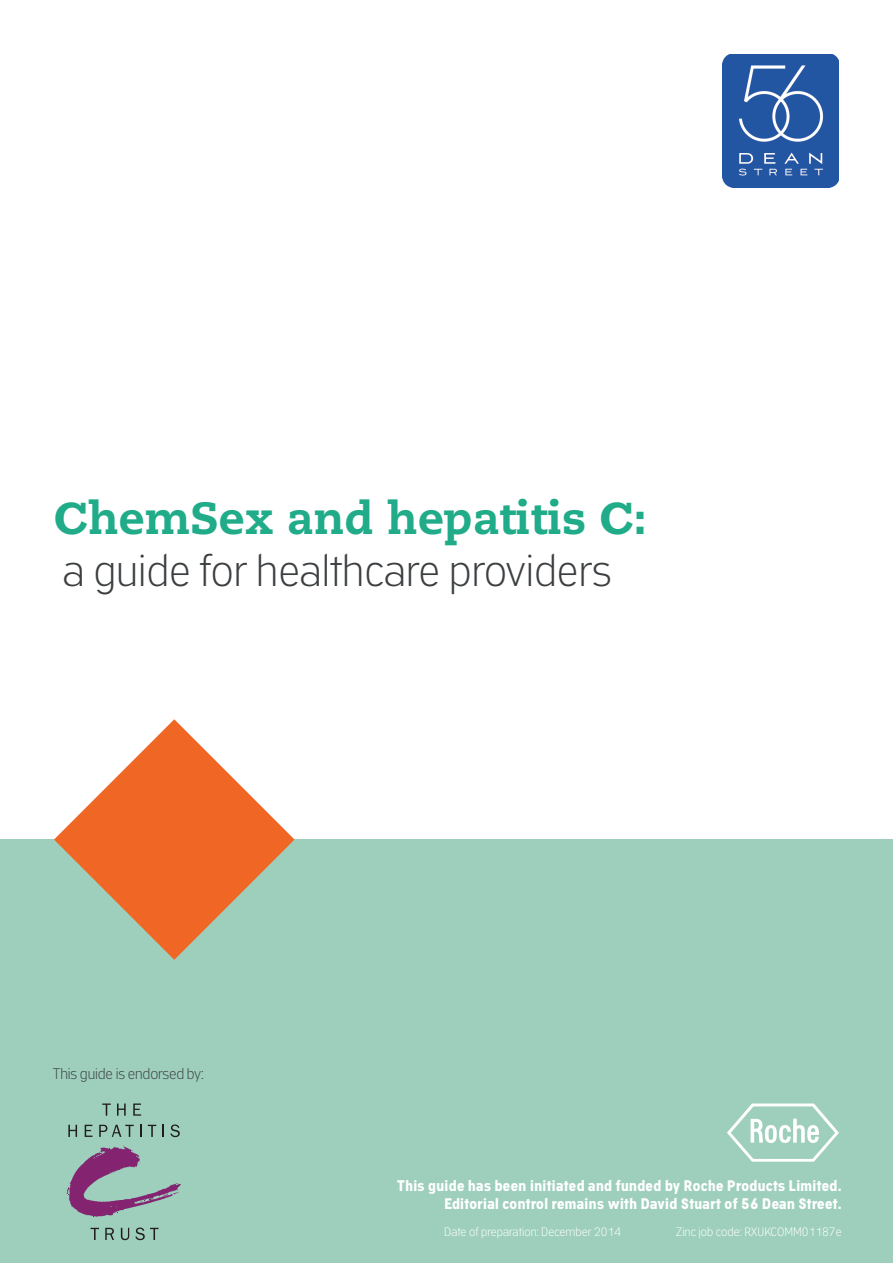
<style>
.page{position:relative;width:893px;height:1263px;background:#fff}
.page>*{position:absolute;margin:0;border:0;box-sizing:border-box;transform-origin:0 0}
.t1{font:800 45px "Caecilia LT Std";color:#20ab89}
.t2{font:300 43.5px "Academy Sans";color:#3c3f41}
.t3{font:700 15px/18px "Academy Sans";letter-spacing:.025em;color:#fff;text-align:right}
.t4{font:300 15px "Academy Sans";letter-spacing:-.01em;color:#3c3f41}
.t5{font:300 12px "Academy Sans";color:#fff}
.s1{font-family:"Geo Slb 712 Md BT";font-weight:700}
</style>
<div class="page">
<img style="left:722px;top:54px;width:117px;height:134px">
<div style="left:0;top:840px;width:893px;height:423px;background:#9ecfbd"></div>
<div style="left:157px;top:840px;width:631px;height:317px;background:#9ecfbd"></div>
<div style="left:788px;top:1104px;width:105px;height:159px;background:#9ecfbd"></div>
<div style="left:262px;top:1157px;width:526px;height:106px;background:#9ecfbd"></div>
<svg style="left:54px;top:719px;width:241px;height:241px"></svg>
<svg style="left:67px;top:1145px;width:114px;height:72px;background:#9595a2"></svg>
<svg style="left:102px;top:1103px;width:9px;height:13px"></svg>
<svg style="left:117px;top:1103px;width:9px;height:13px"></svg>
<svg style="left:133px;top:1103px;width:8px;height:13px"></svg>
<svg style="left:68px;top:1125px;width:9px;height:12px"></svg>
<svg style="left:85px;top:1125px;width:8px;height:12px"></svg>
<svg style="left:99px;top:1125px;width:35px;height:12px"></svg>
<svg style="left:140px;top:1125px;width:2px;height:12px"></svg>
<svg style="left:148px;top:1125px;width:8px;height:12px"></svg>
<svg style="left:163px;top:1125px;width:1px;height:12px"></svg>
<svg style="left:170px;top:1124px;width:10px;height:13px"></svg>
<svg style="left:91px;top:1228px;width:8px;height:12px"></svg>
<svg style="left:105px;top:1228px;width:9px;height:12px"></svg>
<svg style="left:121px;top:1228px;width:8px;height:12px"></svg>
<svg style="left:135px;top:1227px;width:24px;height:13px"></svg>
<svg style="left:727px;top:1103px;width:112px;height:59px"></svg>
<h1 class="t1" style="left:54px;top:491px;width:594px"><span class="s1">C</span>hemSex and hepatitis <span class="s1">C:</span></h1>
<h2 class="t2" style="left:63px;top:543px;width:550px">a guide for healthcare providers</h2>
<p class="t4" style="left:53px;top:1064px;width:152px">This guide is endorsed by:</p>
<p class="t3" style="left:397px;top:1177px;width:446px">This guide has been initiated and funded by Roche Products Limited.<br>Editorial control remains with David Stuart of 56 Dean Street.</p>
<p class="t5" style="left:444px;top:1224px;width:178px">Date of preparation: December 2014</p>
<p class="t5" style="left:676px;top:1224px;width:167px">Zinc job code: RXUKCOMM01187e</p>
</div>
